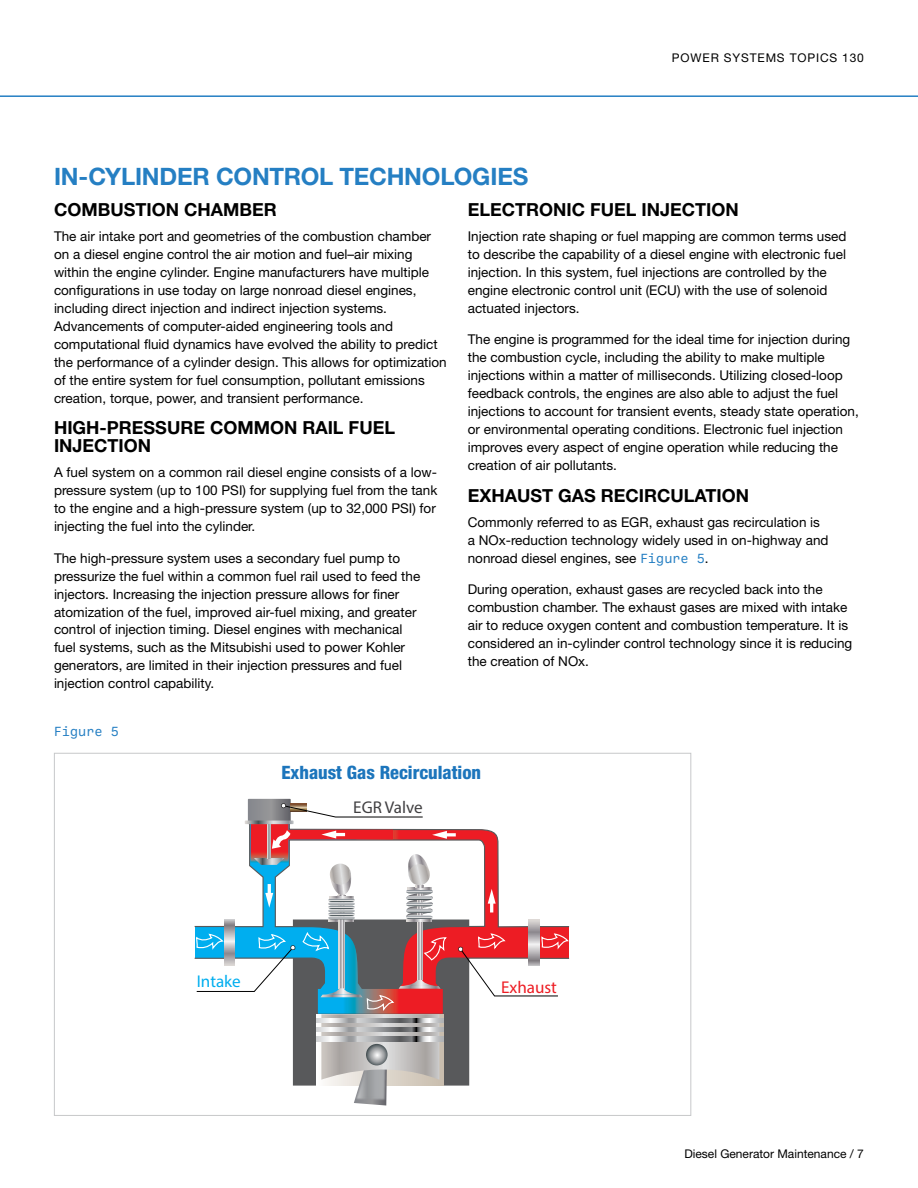
<style>
.page{position:relative;width:918px;height:1188px;background:#fff}
.page>*{position:absolute;margin:0;border:0;box-sizing:border-box;transform-origin:0 0}
.t1{font:700 24px "Helvetica Neue LT Pro";letter-spacing:-.01em;color:#257fc3}
.t2{font:800 condensed 18.45px "Helvetica Neue LT Pro";color:#1c75bc}
.t3{font:700 18px/18px "Helvetica Neue LT Pro";color:#000}
.t4{font:17.1px "Myriad Pro";color:#414042}
.t5{font:17.1px "Myriad Pro";color:#ed1d24}
.t6{font:17.1px "Myriad Pro";color:#00aeef}
.t7{font:13.5px/18px "Helvetica Neue LT Pro";color:#000}
.t8{font:13.5px "Ballinger Mono";color:#257fc3}
.t9{font:12px "Helvetica Neue LT Pro";color:#000}
.t10{font:12px "Helvetica Neue LT Pro";letter-spacing:.07em;color:#000}
.s1{font-family:"Ballinger Mono";color:#257fc3}
</style>
<div class="page">
<hr style="left:0;top:95px;width:918px;height:2px;background:#257fc3">
<svg style="left:248px;top:798px;width:240px;height:32px"></svg>
<div style="left:195px;top:927px;width:35px;height:31px;background:#00aeef"></div>
<svg style="left:251px;top:824px;width:37px;height:6px"></svg>
<hr style="left:195px;top:926px;width:36px;height:1px;background:#58595b">
<hr style="left:195px;top:958px;width:36px;height:1px;background:#58595b">
<svg style="left:268px;top:824px;width:3px;height:6px"></svg>
<svg style="left:245px;top:799px;width:178px;height:25px"></svg>
<svg style="left:196px;top:830px;width:374px;height:276px"></svg>
<p class="t10" style="left:672px;top:50px;width:194px">POWER SYSTEMS TOPICS 130</p>
<h1 class="t1" style="left:54px;top:161px;width:476px">IN-CYLINDER CONTROL TECHNOLOGIES</h1>
<h3 class="t3" style="left:54px;top:200px;width:224px">COMBUSTION CHAMBER</h3>
<p class="t7" style="left:54px;top:227px;width:394px">The air intake port and geometries of the combustion chamber on a diesel engine control the air motion and fuel–air mixing within the engine cylinder. Engine manufacturers have multiple configurations in use today on large nonroad diesel engines, including direct injection and indirect injection systems.<br>Advancements of computer-aided engineering tools and computational fluid dynamics have evolved the ability to predict the performance of a cylinder design. This allows for optimization of the entire system for fuel consumption, pollutant emissions creation, torque, power, and transient performance.</p>
<h3 class="t3" style="left:54px;top:418px;width:343px">HIGH-PRESSURE COMMON RAIL FUEL<br>INJECTION</h3>
<p class="t7" style="left:54px;top:463px;width:385px;text-align:justify">A fuel system on a common rail diesel engine consists of a low&shy;pressure system (up to 100 PSI) for supplying fuel from the tank to the engine and a high-pressure system (up to 32,000 PSI) for injecting the fuel into the cylinder.</p>
<p class="t7" style="left:54px;top:548px;width:368px">The high-pressure system uses a secondary fuel pump to pressurize the fuel within a common fuel rail used to feed the injectors. Increasing the injection pressure allows for finer atomization of the fuel, improved air-fuel mixing, and greater control of injection timing. Diesel engines with mechanical fuel systems, such as the Mitsubishi used to power Kohler generators, are limited in their injection pressures and fuel injection control capability.</p>
<h3 class="t3" style="left:468px;top:200px;width:272px">ELECTRONIC FUEL INJECTION</h3>
<p class="t7" style="left:468px;top:227px;width:380px">Injection rate shaping or fuel mapping are common terms used to describe the capability of a diesel engine with electronic fuel injection. In this system, fuel injections are controlled by the engine electronic control unit (ECU) with the use of solenoid actuated injectors.</p>
<p class="t7" style="left:468px;top:330px;width:393px">The engine is programmed for the ideal time for injection during the combustion cycle, including the ability to make multiple injections within a matter of milliseconds. Utilizing closed-loop feedback controls, the engines are also able to adjust the fuel injections to account for transient events, steady state operation, or environmental operating conditions. Electronic fuel injection improves every aspect of engine operation while reducing the creation of air pollutants.</p>
<h3 class="t3" style="left:468px;top:486px;width:283px">EXHAUST GAS RECIRCULATION</h3>
<p class="t7" style="left:468px;top:512px;width:362px">Commonly referred to as EGR, exhaust gas recirculation is a NOx-reduction technology widely used in on-highway and nonroad diesel engines, see <span class="s1">Figure 5</span>.</p>
<p class="t7" style="left:468px;top:580px;width:386px">During operation, exhaust gases are recycled back into the combustion chamber. The exhaust gases are mixed with intake air to reduce oxygen content and combustion temperature. It is considered an in-cylinder control technology since it is reducing the creation of NOx.</p>
<p class="t8" style="left:54px;top:724px;width:66px">Figure 5</p>
<h2 class="t2" style="left:281px;top:762px;width:201px">Exhaust Gas Recirculation</h2>
<p class="t4" style="left:353px;top:797px;width:71px">EGR Valve</p>
<p class="t6" style="left:197px;top:971px;width:46px">Intake</p>
<p class="t5" style="left:501px;top:977px;width:57px">Exhaust</p>
<p class="t9" style="left:684px;top:1146px;width:181px">Diesel Generator Maintenance / 7</p>
</div>
